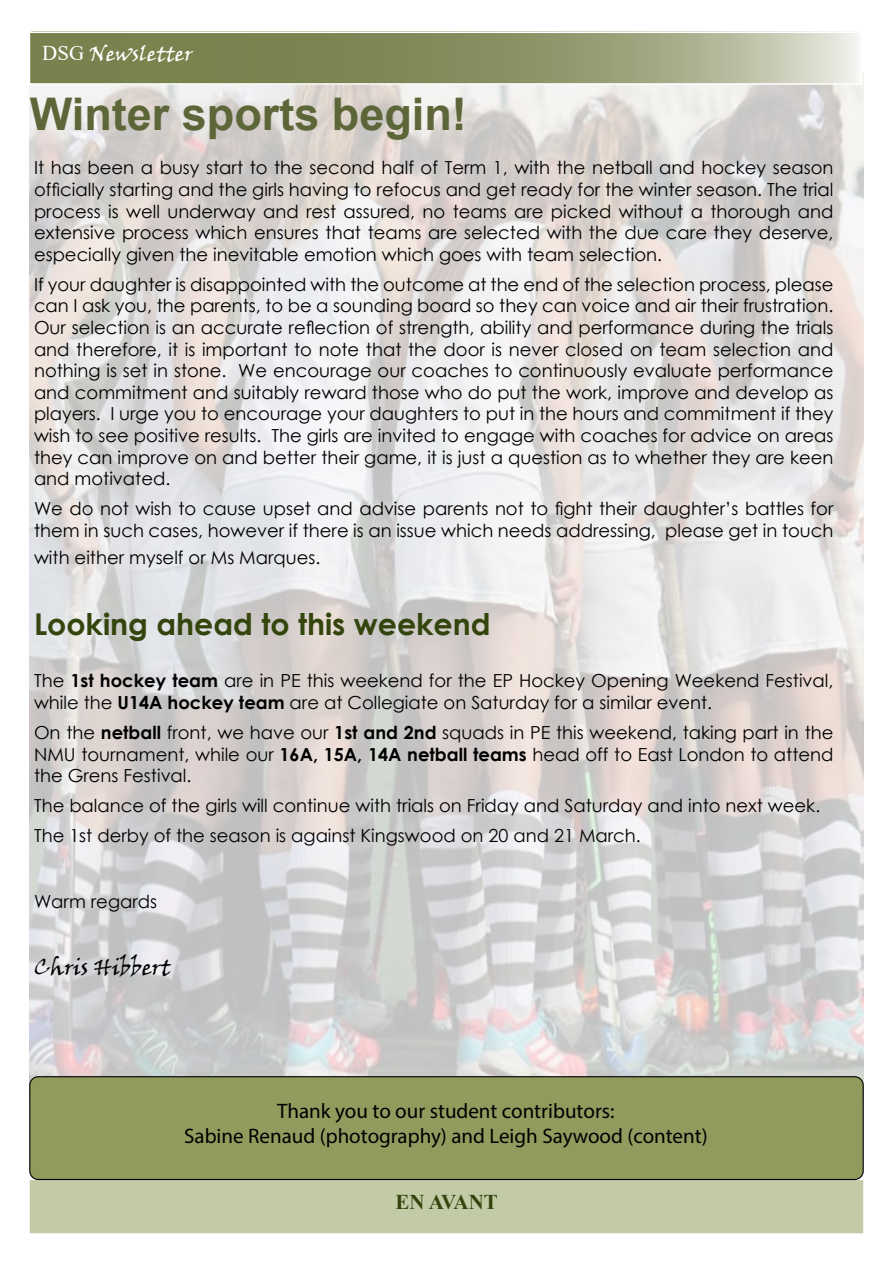
<style>
.page{position:relative;width:893px;height:1263px;background:#fff}
.page>*{position:absolute;margin:0;border:0;box-sizing:border-box;transform-origin:0 0}
.t1{font:700 45px "Arial";color:#5d6638}
.t2{font:700 30px "Century Gothic";color:#33450d}
.t3{font:22.5px "Viner Hand ITC";color:#000}
.t4{font:21px/25.2px "Myriad Pro";color:#000;text-align:center}
.t5{font:21px "Viner Hand ITC";color:#fff}
.t6{font:700 21px "Times New Roman";color:#33450d}
.t7{font:18px/21.6px "Century Gothic";color:#000;text-align:justify}
.s1{font-family:"Times New Roman"}
.s2{font-weight:700}
</style>
<div class="page">
<div style="left:30px;top:30px;width:833px;height:53px;border:2px solid #fff"></div>
<div style="left:30px;top:1180px;width:833px;height:53px;background:#c2caa6;border:2px solid #c2caa6"></div>
<img style="left:30px;top:72px;width:833px;height:1009px">
<div style="left:30px;top:1077px;width:833px;height:102px;background:#919b5e;border-radius:9px"></div>
<div style="left:29px;top:1076px;width:835px;height:104px;border:1px solid #000;border-radius:9px"></div>
<svg style="left:32px;top:35px;width:827px;height:47px;background:#92996f"></svg>
<div style="left:29px;top:32px;width:833px;height:53px;border:2px solid #fff"></div>
<p class="t5" style="left:42px;top:41px;width:152px"><span class="s1">DSG</span> Newsletter</p>
<h1 class="t1" style="left:30px;top:82px;width:439px">Winter sports begin!</h1>
<p class="t7" style="left:34px;top:157px;width:801px">It has been a busy start to the second half of Term 1, with the netball and hockey season officially starting and the girls having to refocus and get ready for the winter season. The trial process is well underway and rest assured, no teams are picked without a thorough and extensive process which ensures that teams are selected with the due care they deserve, especially given the inevitable emotion which goes with team selection.</p>
<p class="t7" style="left:34px;top:273px;width:801px">If your daughter is disappointed with the outcome at the end of the selection process, please can I ask you, the parents, to be a sounding board so they can voice and air their frustration.<br>Our selection is an accurate reflection of strength, ability and performance during the trials and therefore, it is important to note that the door is never closed on team selection and nothing is set in stone. We encourage our coaches to continuously evaluate performance and commitment and suitably reward those who do put the work, improve and develop as players. I urge you to encourage your daughters to put in the hours and commitment if they wish to see positive results. The girls are invited to engage with coaches for advice on areas they can improve on and better their game, it is just a question as to whether they are keen and motivated.</p>
<p class="t7" style="left:34px;top:498px;width:801px">We do not wish to cause upset and advise parents not to fight their daughter’s battles for them in such cases, however if there is an issue which needs addressing, please get in touch</p>
<p class="t7" style="left:34px;top:546px;width:288px">with either myself or Ms Marques.</p>
<h2 class="t2" style="left:34px;top:602px;width:458px">Looking ahead to this weekend</h2>
<p class="t7" style="left:34px;top:670px;width:801px">The <span class="s2">1st hockey team</span> are in PE this weekend for the EP Hockey Opening Weekend Festival, while the <span class="s2">U14A hockey team</span> are at Collegiate on Saturday for a similar event.</p>
<p class="t7" style="left:34px;top:721px;width:801px">On the <span class="s2">netball</span> front, we have our <span class="s2">1st and 2nd</span> squads in PE this weekend, taking part in the NMU tournament, while our <span class="s2">16A, 15A, 14A netball teams</span> head off to East London to attend the Grens Festival.</p>
<p class="t7" style="left:34px;top:790px;width:788px;line-height:30.2px">The balance of the girls will continue with trials on Friday and Saturday and into next week.<br>The 1st derby of the season is against Kingswood on 20 and 21 March.</p>
<p class="t7" style="left:34px;top:890px;width:125px">Warm regards</p>
<p class="t3" style="left:34px;top:953px;width:139px">Chris Hibbert</p>
<p class="t4" style="left:184px;top:1098px;width:525px">Thank you to our student contributors:<br>Sabine Renaud (photography) and Leigh Saywood (content)</p>
<p class="t6" style="left:395px;top:1187px;width:104px">EN AVANT</p>
</div>
